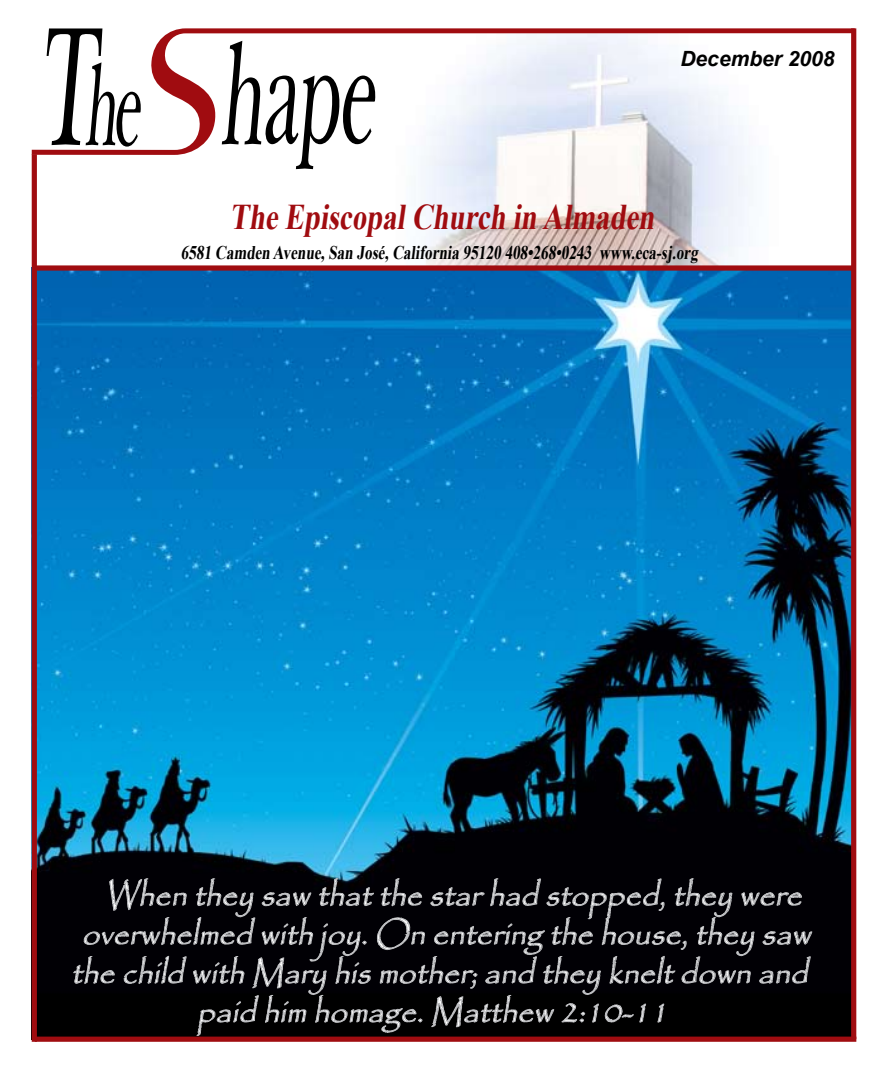
<style>
.page{position:relative;width:882px;height:1071px;background:#fff}
.page>*{position:absolute;margin:0;border:0;box-sizing:border-box;transform-origin:0 0}
.t1{font:700 36.05px "Times New Roman";color:#a00c10;scale:.8 1}
.t2{font:italic 32.38px "Papyrus";color:#fff}
.t3{font:italic 700 21px "Arial";color:#000}
.t4{font:700 19.25px "Times New Roman";color:#000;scale:.79 1}
</style>
<div class="page">
<img style="left:421px;top:155px;width:332px;height:110px">
<svg style="left:32px;top:28px;width:819px;height:127px"></svg>
<svg style="left:222px;top:41px;width:154px;height:128px"></svg>
<img style="left:37px;top:271px;width:814px;height:766px">
<div style="left:35px;top:1037px;width:821px;height:5px;background:#a00c10"></div>
<div style="left:32px;top:154px;width:5px;height:888px;background:#a00c10"></div>
<div style="left:851px;top:28px;width:5px;height:1011px;background:#a00c10"></div>
<div style="left:34px;top:265px;width:820px;height:6px;background:#a00c10"></div>
<svg style="left:71px;top:878px;width:741px;height:158px;background:#161619"></svg>
<p class="t3" style="left:680px;top:45px;width:156px">December 2008</p>
<p class="t1" style="left:229px;top:192px;width:541px">The EpiscopalChurch in Almaden</p>
<p class="t4" style="left:181px;top:240px;width:660px">6581 Camden Avenue,San José,California 95120 408•268•0243 www.eca-sj .org</p>
<p class="t2" style="left:105px;top:875px;width:707px">Whentheysaw thatthe starhad stopped,theywere</p>
<p class="t2" style="left:82px;top:914px;width:739px">overwhelmed withjoy.Onentering the house,theysaw</p>
<p class="t2" style="left:71px;top:953px;width:747px">the child withMaryhismother;and theykneltdownand</p>
<p class="t2" style="left:197px;top:992px;width:481px">paid him homage.Matthew 2:10-11</p>
</div>
